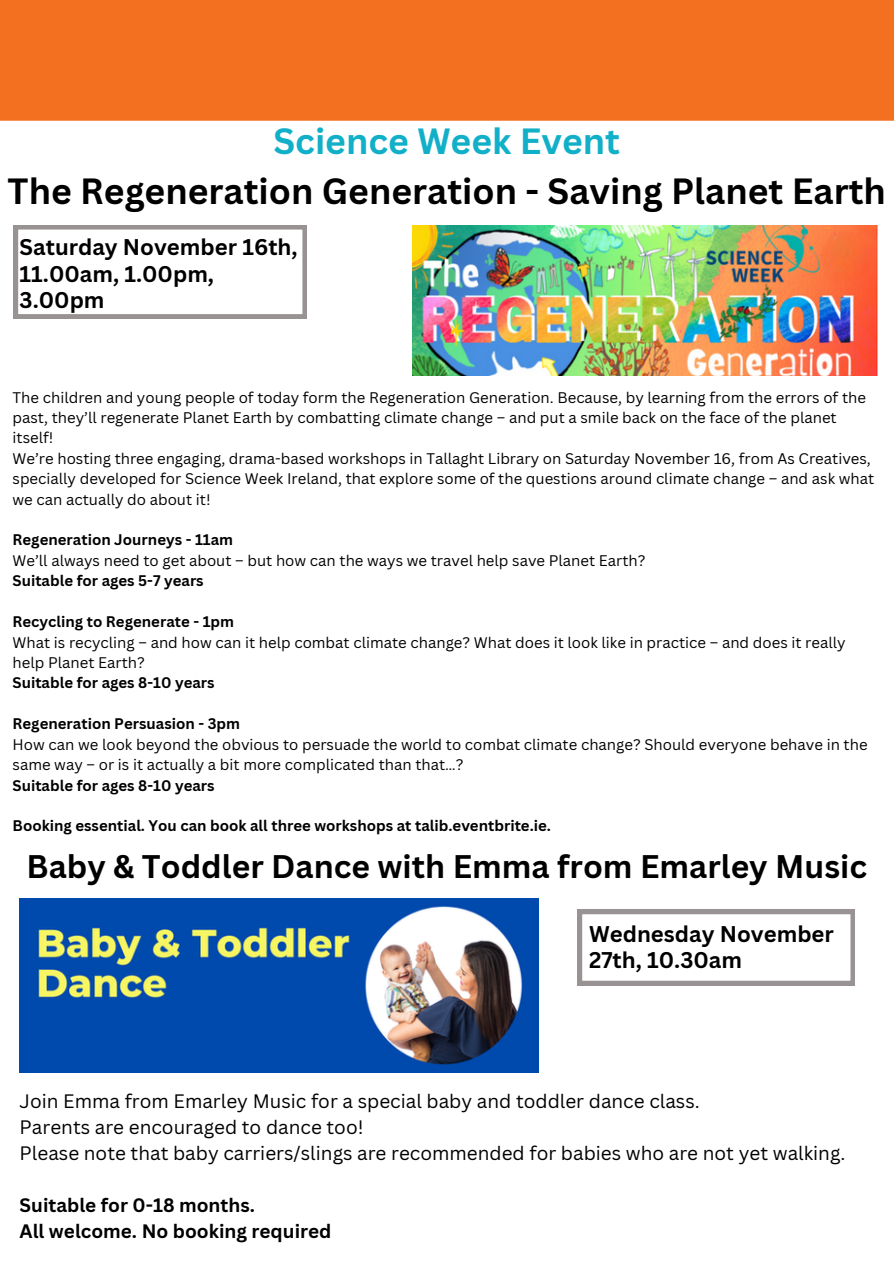
<style>
.page{position:relative;width:894px;height:1264px;background:#fff}
.page>*{position:absolute;margin:0;border:0;box-sizing:border-box;transform-origin:0 0}
.t1{font:700 35.55px/49.5px "Canva Sans";color:#000;text-align:center}
.t2{font:700 31.8px "Canva Sans";color:#000}
.t3{font:700 22.05px/26.4px "Canva Sans";color:#000}
.t4{font:18.9px/25.8px "Canva Sans";color:#000}
.t5{font:700 18.9px/25.8px "Canva Sans";color:#000}
.t6{font:15px/20.4px "Canva Sans";color:#000}
.t7{font:700 15px "Canva Sans";color:#000}
.s1{color:#11b0c8}
</style>
<div class="page">
<div style="left:0;top:0;width:893px;height:121px;background:#f37021"></div>
<img style="left:412px;top:225px;width:464px;height:151px">
<svg style="left:14px;top:225px;width:292px;height:93px"></svg>
<svg style="left:577px;top:909px;width:277px;height:76px"></svg>
<img style="left:20px;top:898px;width:518px;height:174px">
<p class="t1" style="left:8px;top:116px;width:879px"><span class="s1">Science Week Event<br></span>The Regeneration Generation - Saving Planet Earth</p>
<h2 class="t3" style="left:20px;top:233px;width:279px">Saturday November 16th,<br>11.00am, 1.00pm,<br>3.00pm</h2>
<h4 class="t6" style="left:13px;top:386px;width:854px">The children and young people of today form the Regeneration Generation. Because, by learning from the errors of the past, they’ll regenerate Planet Earth by combatting climate change – and put a smile back on the face of the planet itself!</h4>
<p class="t6" style="left:13px;top:448px;width:863px">We’re hosting three engaging, drama-based workshops in Tallaght Library on Saturday November 16, from As Creatives, specially developed for Science Week Ireland, that explore some of the questions around climate change – and ask what we can actually do about it!</p>
<p class="t7" style="left:13px;top:529px;width:222px">Regeneration Journeys - 11am</p>
<p class="t6" style="left:13px;top:550px;width:634px">We’ll always need to get about – but how can the ways we travel help save Planet Earth?</p>
<p class="t7" style="left:13px;top:570px;width:193px">Suitable for ages 5-7 years</p>
<p class="t7" style="left:13px;top:611px;width:223px">Recycling to Regenerate - 1pm</p>
<p class="t6" style="left:13px;top:631px;width:834px">What is recycling – and how can it help combat climate change? What does it look like in practice – and does it really help Planet Earth?</p>
<p class="t7" style="left:13px;top:672px;width:203px">Suitable for ages 8-10 years</p>
<p class="t7" style="left:13px;top:713px;width:229px">Regeneration Persuasion - 3pm</p>
<p class="t6" style="left:13px;top:733px;width:856px">How can we look beyond the obvious to persuade the world to combat climate change? Should everyone behave in the same way – or is it actually a bit more complicated than that…?</p>
<p class="t7" style="left:13px;top:774px;width:203px">Suitable for ages 8-10 years</p>
<p class="t7" style="left:13px;top:815px;width:540px">Booking essential. You can book all three workshops at talib.eventbrite.ie.</p>
<h4 class="t2" style="left:26px;top:843px;width:841px">Baby &amp; Toddler Dance with Emma from Emarley Music</h4>
<p class="t3" style="left:589px;top:919px;width:246px">Wednesday November<br>27th, 10.30am</p>
<h6 class="t4" style="left:20px;top:1087px;width:827px">Join Emma from Emarley Music for a special baby and toddler dance class.<br>Parents are encouraged to dance too!<br>Please note that baby carriers/slings are recommended for babies who are not yet walking.</h6>
<h5 class="t5" style="left:20px;top:1191px;width:313px">Suitable for 0-18 months.<br>All welcome. No booking required</h5>
</div>
